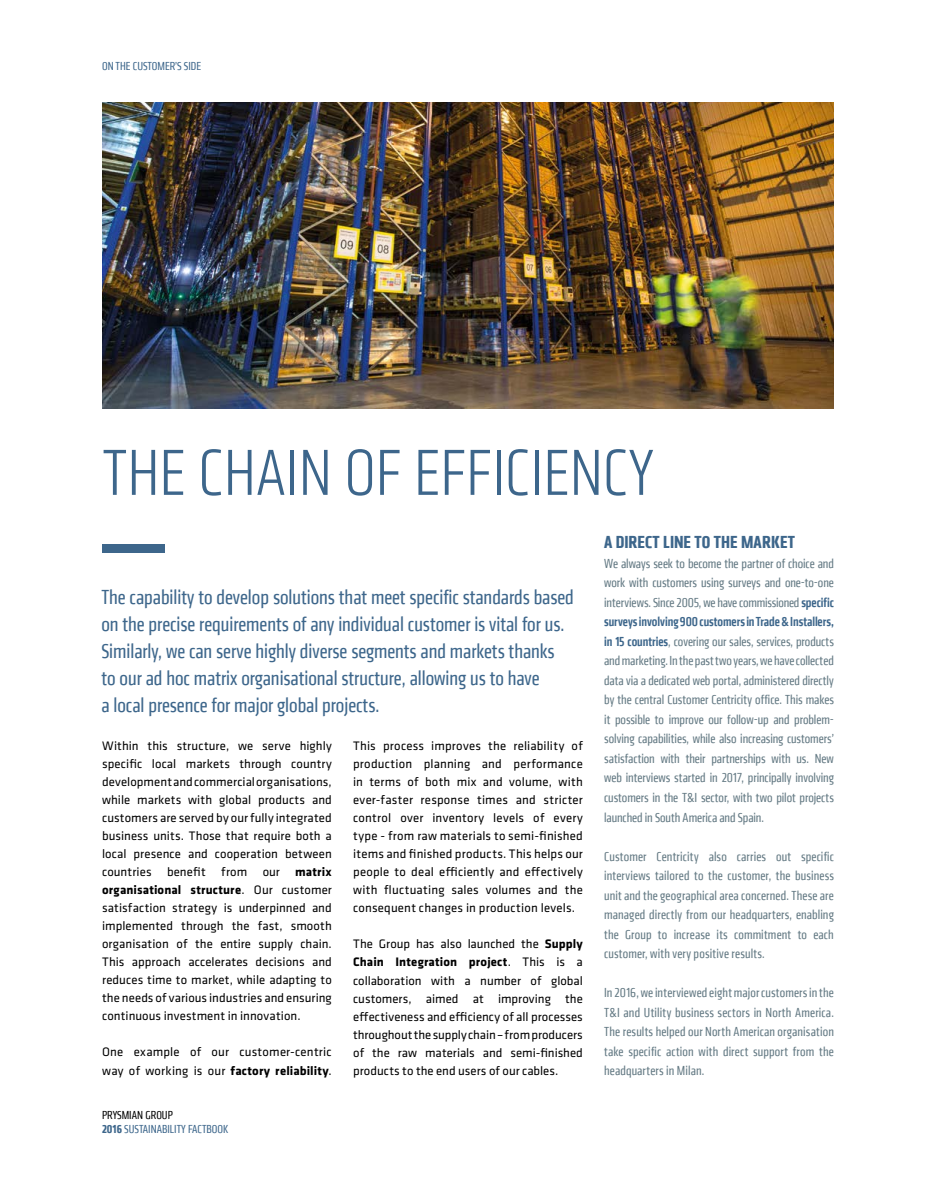
<style>
.page{position:relative;width:936px;height:1191px;background:#fff}
.page>*{position:absolute;margin:0;border:0;box-sizing:border-box;transform-origin:0 0}
.t1{font:300 condensed 67.5px "Klavika CH";color:#3d668b}
.t2{font:condensed 21px/27px "Klavika CH";color:#3d668b}
.t3{font:700 condensed 18px "Klavika CH";letter-spacing:.01em;color:#3d668b}
.t4{font:condensed 13.5px/19.5px "Klavika CH";letter-spacing:.01em;color:#647a84;text-align:justify}
.t5{font:12.75px/18px "Klavika";letter-spacing:.01em;color:#000;text-align:justify}
.t6{font:condensed 12px/13.5px "Klavika CH";color:#3d668b}
.s1{font-weight:700}
.s2{color:#000}
.s3{font-weight:500;color:#3d668b}
</style>
<div class="page">
<img style="left:102px;top:102px;width:731px;height:306px">
<div style="left:102px;top:544px;width:63px;height:8px;background:#3d668b"></div>
<p class="t6" style="left:102px;top:59px;width:101px">ON THE CUSTOMER’S SIDE</p>
<h1 class="t1" style="left:102px;top:435px;width:553px">THE CHAIN OF EFFICIENCY</h1>
<p class="t2" style="left:101px;top:583px;width:474px">The capability to develop solutions that meet specific standards based on the precise requirements of any individual customer is vital for us.<br>Similarly, we can serve highly diverse segments and markets thanks to our ad hoc matrix organisational structure, allowing us to have<br>a local presence for major global projects.</p>
<p class="t5" style="left:102px;top:737px;width:231px">Within this structure, we serve highly specific local markets through country development and commercial organisations, while markets with global products and customers are served by our fully integrated business units. Those that require both a local presence and cooperation between countries benefit from our <span class="s1">matrix organisational structure</span>. Our customer satisfaction strategy is underpinned and implemented through the fast, smooth organisation of the entire supply chain.<br>This approach accelerates decisions and reduces time to market, while adapting to the needs of various industries and ensuring continuous investment in innovation.</p>
<p class="t5" style="left:102px;top:1043px;width:231px">One example of our customer-centric way of working is our <span class="s1">factory reliability</span>.</p>
<p class="t6" style="left:102px;top:1108px;width:128px"><span class="s2">PRYSMIAN GROUP<br></span><span class="s1">2016</span> SUSTAINABILITY FACTBOOK</p>
<p class="t5" style="left:353px;top:737px;width:231px">This process improves the reliability of production planning and performance in terms of both mix and volume, with ever-faster response times and stricter control over inventory levels of every type - from raw materials to semi-finished items and finished products. This helps our people to deal efficiently and effectively with fluctuating sales volumes and the consequent changes in production levels.</p>
<p class="t5" style="left:353px;top:935px;width:231px">The Group has also launched the <span class="s1">Supply Chain Integration project</span>. This is a collaboration with a number of global customers, aimed at improving the effectiveness and efficiency of all processes throughout the supply chain – from producers of the raw materials and semi-finished products to the end users of our cables.</p>
<h3 class="t3" style="left:604px;top:530px;width:192px">A DIRECT LINE TO THE MARKET</h3>
<p class="t4" style="left:604px;top:554px;width:231px">We always seek to become the partner of choice and work with customers using surveys and one-to-one interviews. Since 2005, we have commissioned <span class="s3">specific surveys involving 900 customers in Trade &amp; Installers, in 15 countries</span>, covering our sales, services, products and marketing. In the past two years, we have collected data via a dedicated web portal, administered directly by the central Customer Centricity office. This makes it possible to improve our follow-up and problem&shy;solving capabilities, while also increasing customers’ satisfaction with their partnerships with us. New web interviews started in 2017, principally involving customers in the T&amp;I sector, with two pilot projects launched in South America and Spain.</p>
<p class="t4" style="left:604px;top:846px;width:231px">Customer Centricity also carries out specific interviews tailored to the customer, the business unit and the geographical area concerned. These are managed directly from our headquarters, enabling the Group to increase its commitment to each customer, with very positive results.</p>
<p class="t4" style="left:604px;top:982px;width:231px">In 2016, we interviewed eight major customers in the T&amp;I and Utility business sectors in North America.<br>The results helped our North American organisation take specific action with direct support from the headquarters in Milan.</p>
</div>
